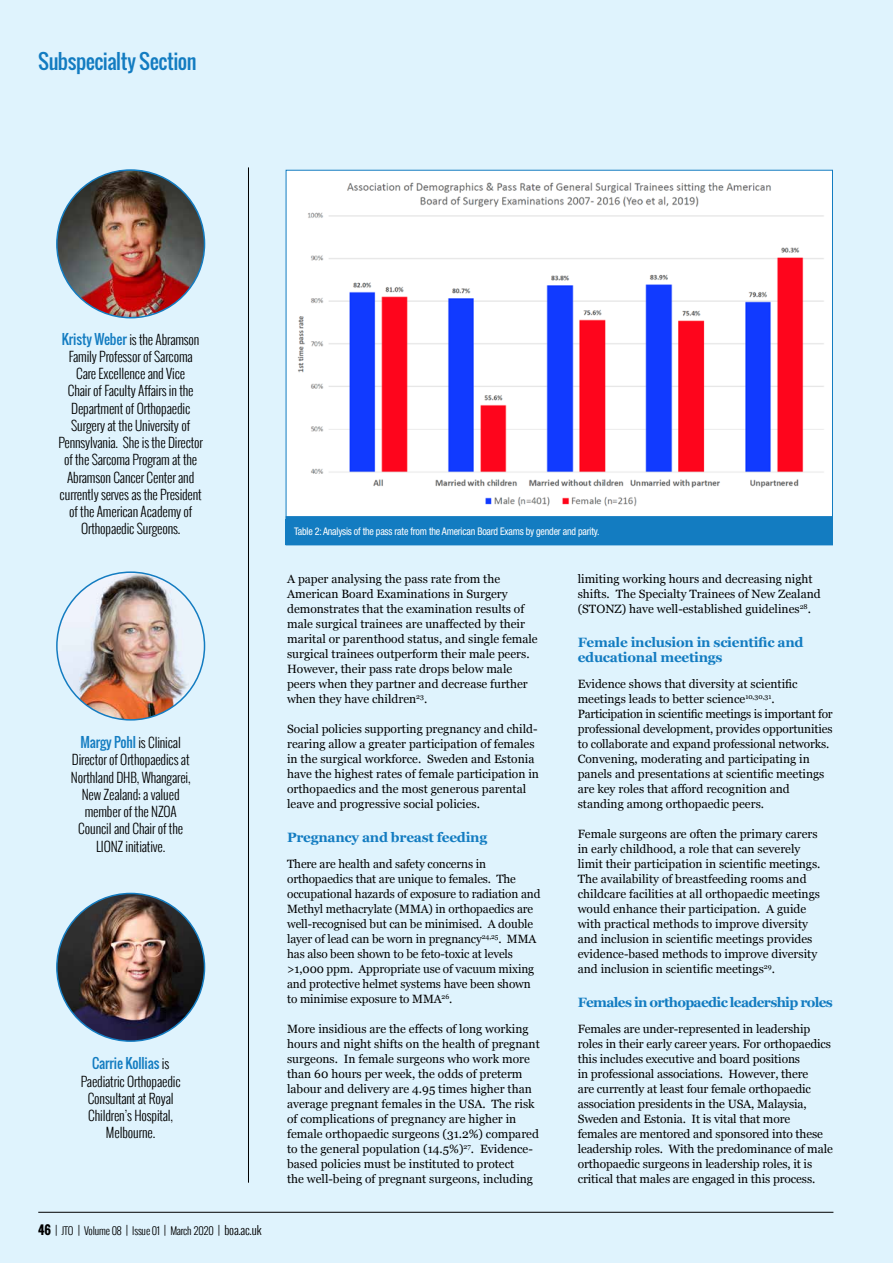
<style>
.page{position:relative;width:893px;height:1263px;background:#dff3fd}
.page>*{position:absolute;margin:0;border:0;box-sizing:border-box;transform-origin:0 0}
.t1{font:20.25px "Oswald";letter-spacing:-.02em;color:#137cc1}
.t2{font:300 13.5px/17.2px "Oswald";letter-spacing:-.01em;color:#000;text-align:center}
.t3{font:700 13.5px/15px "Georgia";letter-spacing:-.02em;color:#137cc1}
.t4{font:700 13.5px "Georgia";letter-spacing:-.05em;color:#137cc1}
.t5{font:12px/15px "Georgia";color:#000}
.t6{font:condensed 10.5px "Helvetica Neue";letter-spacing:-.02em;color:#fff;scale:.95 1}
.t7{font:300 10.5px "Oswald";letter-spacing:-.02em;color:#000}
.s1{font-weight:400;color:#137cc1}
.s2{font-weight:700;font-size:12px}
.s3{font-size:12px}
</style>
<div class="page">
<hr style="left:38px;top:1212px;width:795px;height:1px;background:#000">
<img style="left:57px;top:170px;width:148px;height:148px;border-radius:74px">
<hr style="left:248px;top:167px;width:1px;height:1016px;background:#000">
<img style="left:57px;top:572px;width:148px;height:148px;border-radius:74px">
<img style="left:57px;top:893px;width:148px;height:148px;border-radius:74px">
<div style="left:286px;top:170px;width:546px;height:375px;background:#fff"></div>
<img style="left:297px;top:182px;width:527px;height:325px">
<div style="left:286px;top:520px;width:547px;height:25px;background:#137cc1"></div>
<div style="left:286px;top:516px;width:547px;height:8px;background:#137cc1"></div>
<h1 class="t1" style="left:38px;top:46px;width:160px">Subspecialty Section</h1>
<p class="t2" style="left:58px;top:330px;width:146px"><span class="s1">Kristy Weber</span> is the Abramson<br>Family Professor of Sarcoma<br>Care Excellence and Vice<br>Chair of Faculty Affairs in the<br>Department of Orthopaedic<br>Surgery at the University of<br>Pennsylvania. She is the Director of the Sarcoma Program at the<br>Abramson Cancer Center and currently serves as the President of the American Academy of<br>Orthopaedic Surgeons.</p>
<p class="t2" style="left:71px;top:734px;width:121px"><span class="s1">Margy Pohl</span> is Clinical<br>Director of Orthopaedics at<br>Northland DHB, Whangarei,<br>New Zealand; a valued member of the NZOA<br>Council and Chair of the<br>LIONZ initiative.</p>
<p class="t2" style="left:81px;top:1055px;width:101px"><span class="s1">Carrie Kollias</span> is<br>Paediatric Orthopaedic<br>Consultant at Royal<br>Children’s Hospital,<br>Melbourne.</p>
<p class="t7" style="left:38px;top:1223px;width:225px"><span class="s2">46</span> <span class="s3">|</span> JTO <span class="s3">|</span> Volume 08 <span class="s3">|</span> Issue 01 <span class="s3">|</span> March 2020 <span class="s3">| boa.ac.uk</span></p>
<p class="t6" style="left:294px;top:525px;width:323px">Table 2: Analysis of the pass rate from the American Board Exams by gender and parity.</p>
<p class="t5" style="left:287px;top:570px;width:252px">A paper analysing the pass rate from the American Board Examinations in Surgery demonstrates that the examination results of male surgical trainees are unaffected by their marital or parenthood status, and single female surgical trainees outperform their male peers.<br>However, their pass rate drops below male peers when they partner and decrease further when they have children<sup>23</sup>.</p>
<p class="t5" style="left:287px;top:720px;width:253px">Social policies supporting pregnancy and child&shy;rearing allow a greater participation of females in the surgical workforce. Sweden and Estonia have the highest rates of female participation in orthopaedics and the most generous parental leave and progressive social policies.</p>
<p class="t3" style="left:287px;top:829px;width:202px">Pregnancy and breast feeding</p>
<p class="t5" style="left:287px;top:855px;width:255px">There are health and safety concerns in orthopaedics that are unique to females. The occupational hazards of exposure to radiation and Methyl methacrylate (MMA) in orthopaedics are well-recognised but can be minimised. A double layer of lead can be worn in pregnancy<sup>24,25</sup>. MMA has also been shown to be feto-toxic at levels &gt;1,000 ppm. Appropriate use of vacuum mixing and protective helmet systems have been shown to minimise exposure to MMA<sup>26</sup>.</p>
<p class="t5" style="left:287px;top:1020px;width:254px">More insidious are the effects of long working hours and night shifts on the health of pregnant surgeons. In female surgeons who work more than 60 hours per week, the odds of preterm labour and delivery are 4.95 times higher than average pregnant females in the USA. The risk of complications of pregnancy are higher in female orthopaedic surgeons (31.2%) compared to the general population (14.5%)<sup>27</sup>. Evidence&shy;based policies must be instituted to protect<br>the well-being of pregnant surgeons, including</p>
<p class="t5" style="left:578px;top:570px;width:244px">limiting working hours and decreasing night shifts. The Specialty Trainees of New Zealand (STONZ) have well-established guidelines<sup>28</sup>.</p>
<p class="t3" style="left:578px;top:634px;width:227px">Female inclusion in scientific and educational meetings</p>
<p class="t5" style="left:578px;top:675px;width:257px">Evidence shows that diversity at scientific meetings leads to better science<sup>10,30,31</sup>.<br>Participation in scientific meetings is important for professional development, provides opportunities to collaborate and expand professional networks.<br>Convening, moderating and participating in panels and presentations at scientific meetings are key roles that afford recognition and standing among orthopaedic peers.</p>
<p class="t5" style="left:578px;top:825px;width:244px">Female surgeons are often the primary carers in early childhood, a role that can severely limit their participation in scientific meetings.<br>The availability of breastfeeding rooms and childcare facilities at all orthopaedic meetings would enhance their participation. A guide with practical methods to improve diversity and inclusion in scientific meetings provides evidence-based methods to improve diversity and inclusion in scientific meetings<sup>29</sup>.</p>
<p class="t4" style="left:578px;top:992px;width:257px">Females in orthopaedic leadership roles</p>
<p class="t5" style="left:578px;top:1020px;width:257px">Females are under-represented in leadership roles in their early career years. For orthopaedics this includes executive and board positions<br>in professional associations. However, there<br>are currently at least four female orthopaedic association presidents in the USA, Malaysia, Sweden and Estonia. It is vital that more females are mentored and sponsored into these leadership roles. With the predominance of male orthopaedic surgeons in leadership roles, it is critical that males are engaged in this process.</p>
</div>
